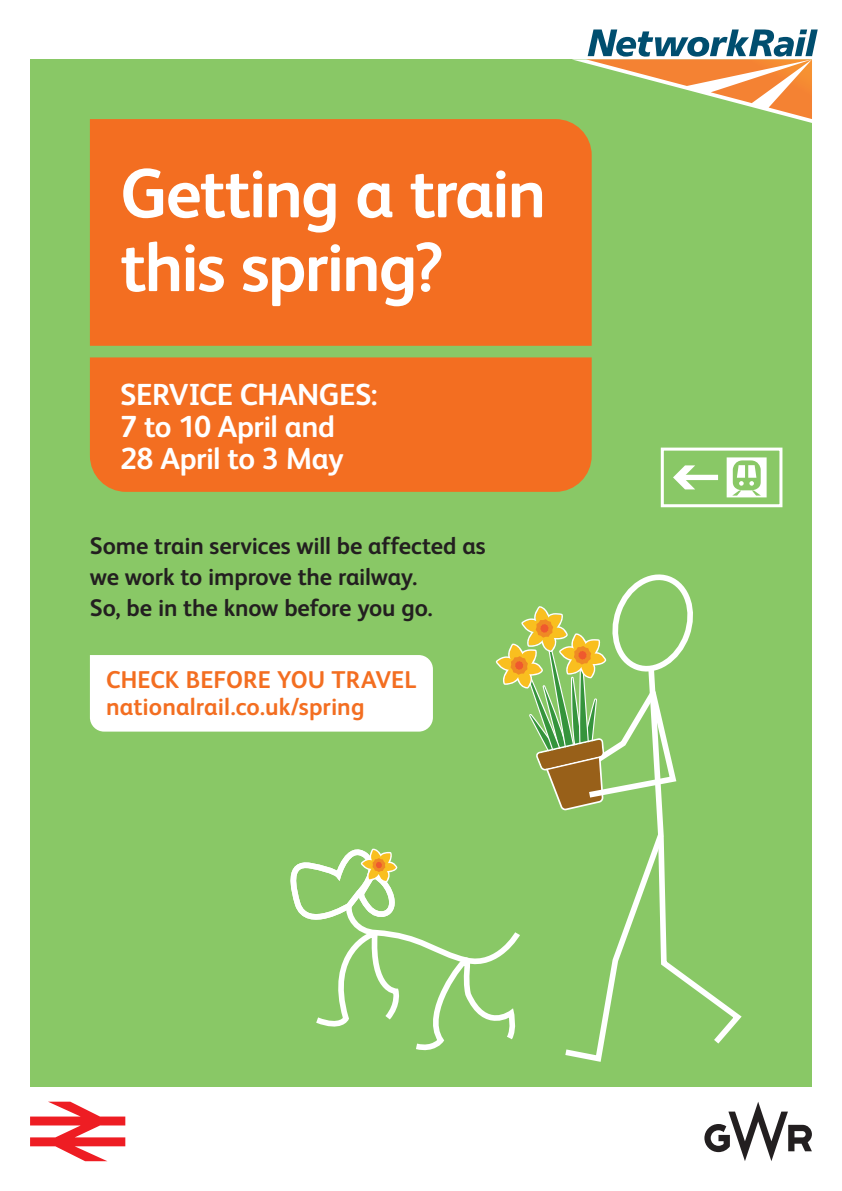
<style>
.page{position:relative;width:842px;height:1191px;background:#fff}
.page>*{position:absolute;margin:0;border:0;box-sizing:border-box;transform-origin:0 0}
.t1{font:700 69.4px/73.7px "Network Rail Sans";letter-spacing:-.03em;color:#fff}
.t2{font:700 30.5px/32.4px "Network Rail Sans";letter-spacing:-.02em;color:#fff}
.t3{font:700 24.3px/26.8px "Network Rail Sans";color:#f36e21}
.t4{font:700 24px/31px "Network Rail Sans";letter-spacing:-.01em;color:#231f20}
</style>
<div class="page">
<div style="left:30px;top:60px;width:782px;height:1026px;background:#89c866"></div>
<svg style="left:572px;top:29px;width:246px;height:94px"></svg>
<svg style="left:30px;top:1101px;width:95px;height:60px"></svg>
<div style="left:661px;top:447px;width:121px;height:60px;border:3px solid #fff"></div>
<svg style="left:673px;top:465px;width:22px;height:24px"></svg>
<div style="left:682px;top:475px;width:36px;height:5px;background:#fff"></div>
<svg style="left:727px;top:457px;width:40px;height:40px"></svg>
<svg style="left:90px;top:574px;width:652px;height:488px"></svg>
<div style="left:90px;top:357px;width:502px;height:135px;background:#f36e21"></div>
<div style="left:90px;top:119px;width:502px;height:227px;background:#f36e21"></div>
<svg style="left:704px;top:1102px;width:108px;height:59px"></svg>
<h1 class="t1" style="left:120px;top:154px;width:428px">Getting a train this spring?</h1>
<p class="t2" style="left:120px;top:377px;width:259px">SERVICE CHANGES:<br>7 to 10 April and<br>28 April to 3 May</p>
<p class="t4" style="left:90px;top:530px;width:397px">Some train services will be affected as we work to improve the railway.<br>So, be in the know before you go.</p>
<p class="t3" style="left:106px;top:665px;width:312px">CHECK BEFORE YOU TRAVEL nationalrail.co.uk/spring</p>
</div>
